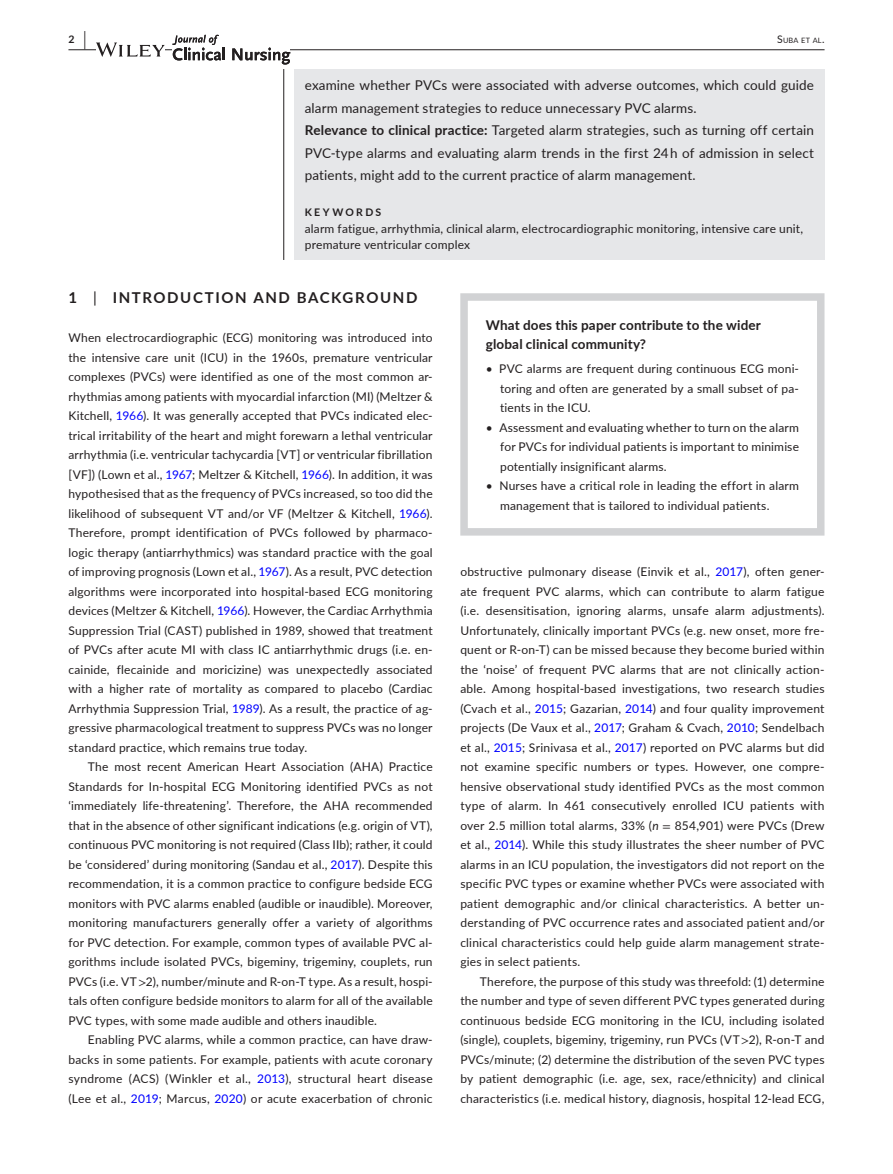
<style>
.page{position:relative;width:893px;height:1174px;background:#fff}
.page>*{position:absolute;margin:0;border:0;box-sizing:border-box;transform-origin:0 0}
.t1{font:700 15px "Lato";letter-spacing:.105em;color:#231f20}
.t2{font:13.5px/22.5px "Lato";letter-spacing:.01em;color:#231f20}
.t3{font:700 13.5px/19.5px "Lato";letter-spacing:.01em;color:#231f20}
.t4{font:12px/19.5px "Lato";letter-spacing:.015em;color:#231f20;text-align:justify}
.t5{font:700 10.5px "Lato";letter-spacing:.22em;color:#231f20}
.t6{font:7.35px "Lato";letter-spacing:.025em;color:#231f20}
.s1{font-size:19.5px}
.s2{font-size:10.5px}
.s3{font-weight:700}
.s4{font-weight:400}
.s5{color:#00f}
.s6{font-family:"STIX"}
.s7{font-style:italic}
</style>
<div class="page">
<hr style="left:68px;top:49px;width:756px;height:1px;background:#231f20">
<svg style="left:96px;top:42px;width:69px;height:15px"></svg>
<div style="left:172px;top:35px;width:118px;height:30px;background:#fff"></div>
<svg style="left:172px;top:35px;width:53px;height:25px"></svg>
<svg style="left:232px;top:48px;width:58px;height:17px"></svg>
<div style="left:294px;top:69px;width:530px;height:191px;background:#e6e7e9"></div>
<hr style="left:283px;top:69px;width:1px;height:191px;background:#231f20">
<div style="left:460px;top:293px;width:364px;height:242px;border:8px solid #d1d2d4"></div>
<p class="t5" style="left:68px;top:31px;width:19px">2 <span class="s1">|</span></p>
<p class="t6" style="left:777px;top:35px;width:49px"><span class="s2">S</span>UBA ET AL<span class="s2">.</span></p>
<p class="t2" style="left:305px;top:74px;width:511px">examine whether PVCs were associated with adverse outcomes, which could guide alarm management strategies to reduce unnecessary PVC alarms.<br><span class="s3">Relevance to clinical practice:</span> Targeted alarm strategies, such as turning off certain PVC-type alarms and evaluating alarm trends in the first 24 h of admission in select patients, might add to the current practice of alarm management.</p>
<p class="t5" style="left:305px;top:205px;width:78px">KEYWORDS</p>
<p class="t4" style="left:305px;top:220px;width:500px;line-height:16.5px">alarm fatigue, arrhythmia, clinical alarm, electrocardiographic monitoring, intensive care unit, premature ventricular complex</p>
<p class="t1" style="left:68px;top:287px;width:350px">1 <span class="s4">|</span> INTRODUCTION AND BACKGROUND</p>
<p class="t4" style="left:68px;top:327px;width:366px">When electrocardiographic (ECG) monitoring was introduced into the intensive care unit (ICU) in the 1960s, premature ventricular complexes (PVCs) were identified as one of the most common ar&shy;rhythmias among patients with myocardial infarction (MI) (Meltzer &amp; Kitchell, <span class="s5">1966</span>). It was generally accepted that PVCs indicated elec&shy;trical irritability of the heart and might forewarn a lethal ventricular arrhythmia (i.e. ventricular tachycardia [VT] or ventricular fibrillation [VF]) (Lown et al., <span class="s5">1967</span>; Meltzer &amp; Kitchell, <span class="s5">1966</span>). In addition, it was hypothesised that as the frequency of PVCs increased, so too did the likelihood of subsequent VT and/or VF (Meltzer &amp; Kitchell, <span class="s5">1966</span>).<br>Therefore, prompt identification of PVCs followed by pharmaco&shy;logic therapy (antiarrhythmics) was standard practice with the goal of improving prognosis (Lown et al., <span class="s5">1967</span>). As a result, PVC detection algorithms were incorporated into hospital-based ECG monitoring devices (Meltzer &amp; Kitchell, <span class="s5">1966</span>). However, the Cardiac Arrhythmia Suppression Trial (CAST) published in 1989, showed that treatment of PVCs after acute MI with class IC antiarrhythmic drugs (i.e. en&shy;cainide, flecainide and moricizine) was unexpectedly associated with a higher rate of mortality as compared to placebo (Cardiac Arrhythmia Suppression Trial, <span class="s5">1989</span>). As a result, the practice of ag&shy;gressive pharmacological treatment to suppress PVCs was no longer standard practice, which remains true today.</p>
<p class="t4" style="left:68px;top:756px;width:366px;text-indent:20px">The most recent American Heart Association (AHA) Practice Standards for In-hospital ECG Monitoring identified PVCs as not ‘immediately life-threatening’. Therefore, the AHA recommended that in the absence of other significant indications (e.g. origin of VT), continuous PVC monitoring is not required (Class IIb); rather, it could be ‘considered’ during monitoring (Sandau et al., <span class="s5">2017</span>). Despite this recommendation, it is a common practice to configure bedside ECG monitors with PVC alarms enabled (audible or inaudible). Moreover, monitoring manufacturers generally offer a variety of algorithms for PVC detection. For example, common types of available PVC al&shy;gorithms include isolated PVCs, bigeminy, trigeminy, couplets, run PVCs (i.e. VT <span class="s6">&gt;</span>2), number/minute and R-on-T type. As a result, hospi&shy;tals often configure bedside monitors to alarm for all of the available PVC types, with some made audible and others inaudible.</p>
<p class="t4" style="left:68px;top:1029px;width:366px;text-indent:20px">Enabling PVC alarms, while a common practice, can have draw&shy;backs in some patients. For example, patients with acute coronary syndrome (ACS) (Winkler et al., <span class="s5">2013</span>), structural heart disease (Lee et al., <span class="s5">2019</span>; Marcus, <span class="s5">2020</span>) or acute exacerbation of chronic</p>
<p class="t3" style="left:486px;top:314px;width:277px">What does this paper contribute to the wider global clinical community?</p>
<p class="t4" style="left:500px;top:358px;width:300px;text-indent:-14px">• PVC alarms are frequent during continuous ECG moni&shy;toring and often are generated by a small subset of pa&shy;tients in the ICU.</p>
<p class="t4" style="left:500px;top:417px;width:300px;text-indent:-14px">• Assessment and evaluating whether to turn on the alarm for PVCs for individual patients is important to minimise potentially insignificant alarms.</p>
<p class="t4" style="left:500px;top:475px;width:300px;text-indent:-14px">• Nurses have a critical role in leading the effort in alarm management that is tailored to individual patients.</p>
<p class="t4" style="left:460px;top:561px;width:366px">obstructive pulmonary disease (Einvik et al., <span class="s5">2017</span>), often gener&shy;ate frequent PVC alarms, which can contribute to alarm fatigue (i.e. desensitisation, ignoring alarms, unsafe alarm adjustments).<br>Unfortunately, clinically important PVCs (e.g. new onset, more fre&shy;quent or R-on-T) can be missed because they become buried within the ‘noise’ of frequent PVC alarms that are not clinically action&shy;able. Among hospital-based investigations, two research studies (Cvach et al., <span class="s5">2015</span>; Gazarian, <span class="s5">2014</span>) and four quality improvement projects (De Vaux et al., <span class="s5">2017</span>; Graham &amp; Cvach, <span class="s5">2010</span>; Sendelbach et al., <span class="s5">2015</span>; Srinivasa et al., <span class="s5">2017</span>) reported on PVC alarms but did not examine specific numbers or types. However, one compre&shy;hensive observational study identified PVCs as the most common type of alarm. In 461 consecutively enrolled ICU patients with over 2.5 million total alarms, 33% (<span class="s7">n</span> <span class="s6">=</span> 854,901) were PVCs (Drew et al., <span class="s5">2014</span>). While this study illustrates the sheer number of PVC alarms in an ICU population, the investigators did not report on the specific PVC types or examine whether PVCs were associated with patient demographic and/or clinical characteristics. A better un&shy;derstanding of PVC occurrence rates and associated patient and/or clinical characteristics could help guide alarm management strate&shy;gies in select patients.</p>
<p class="t4" style="left:460px;top:971px;width:366px;text-indent:20px">Therefore, the purpose of this study was threefold: (1) determine the number and type of seven different PVC types generated during continuous bedside ECG monitoring in the ICU, including isolated (single), couplets, bigeminy, trigeminy, run PVCs (VT <span class="s6">&gt;</span>2), R-on-T and PVCs/minute; (2) determine the distribution of the seven PVC types by patient demographic (i.e. age, sex, race/ethnicity) and clinical characteristics (i.e. medical history, diagnosis, hospital 12-lead ECG,</p>
</div>
